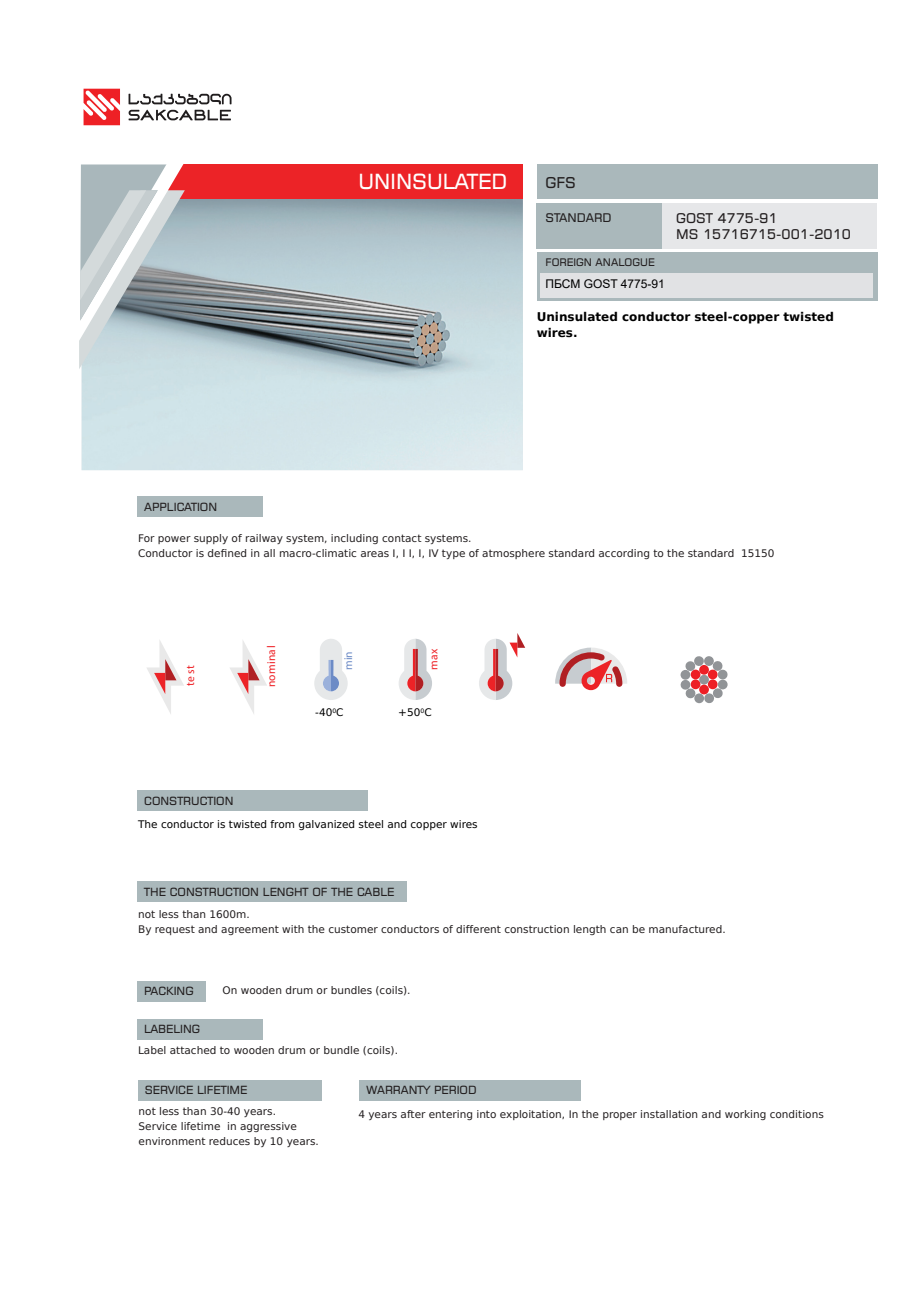
<style>
.page{position:relative;width:906px;height:1289px;background:#fff}
.page>*{position:absolute;margin:0;border:0;box-sizing:border-box;transform-origin:0 0}
.t1{font:21px "BPG Quadro Square Mtavruli";color:#fff}
.t2{font:15px "BPG Quadro Square Mtavruli";color:#231f20}
.t3{font:13.5px "BPG Quadro Square Mtavruli";color:#231f20}
.t4{font:700 12px/16.5px "DejaVu Sans";color:#000}
.t5{font:12px "Arial";color:#000}
.t6{font:12px "BPG Quadro Square Mtavruli";color:#231f20}
.t7{font:11.4px "BPG Quadro Square Mtavruli";color:#231f20}
.t8{font:11.4px "Myriad Pro";color:#ee2025}
.t9{font:11.4px "Myriad Pro";color:#6c8bc6}
.t10{font:10.5px "DejaVu Sans";color:#231f20}
.t11{font:10.5px "DejaVu Sans";color:#000}
.t12{font:10.5px "BPG Quadro Square Mtavruli";color:#231f20}
</style>
<div class="page">
<svg style="left:84px;top:89px;width:36px;height:36px"></svg>
<svg style="left:129px;top:94px;width:102px;height:10px"></svg>
<svg style="left:129px;top:110px;width:102px;height:10px"></svg>
<img style="left:82px;top:199px;width:441px;height:271px">
<div style="left:168px;top:164px;width:355px;height:35px;background:#ec2327"></div>
<svg style="left:79px;top:164px;width:121px;height:205px;background:#b9bec2"></svg>
<div style="left:536px;top:164px;width:341px;height:35px;background:#aab8bb"></div>
<div style="left:536px;top:203px;width:157px;height:45px;background:#aab8bb"></div>
<div style="left:662px;top:203px;width:215px;height:46px;background:#e6e7e9"></div>
<div style="left:536px;top:252px;width:341px;height:49px;background:#aab8bb"></div>
<div style="left:540px;top:273px;width:332px;height:24px;background:#e1e2e4"></div>
<div style="left:137px;top:496px;width:126px;height:20px;background:#aab8bb"></div>
<div style="left:137px;top:1019px;width:126px;height:20px;background:#aab8bb"></div>
<div style="left:138px;top:1079px;width:183px;height:21px;background:#aab8bb"></div>
<div style="left:359px;top:1079px;width:221px;height:21px;background:#aab8bb"></div>
<div style="left:137px;top:881px;width:270px;height:21px;background:#aab8bb"></div>
<div style="left:137px;top:980px;width:68px;height:21px;background:#aab8bb"></div>
<svg style="left:399px;top:638px;width:33px;height:62px"></svg>
<svg style="left:230px;top:640px;width:37px;height:74px"></svg>
<svg style="left:555px;top:647px;width:72px;height:43px"></svg>
<svg style="left:479px;top:633px;width:46px;height:67px"></svg>
<svg style="left:314px;top:639px;width:34px;height:61px"></svg>
<svg style="left:147px;top:640px;width:37px;height:74px"></svg>
<div style="left:137px;top:790px;width:230px;height:21px;background:#aab8bb"></div>
<svg style="left:708px;top:669px;width:9px;height:10px"></svg>
<div style="left:708px;top:679px;width:9px;height:10px;background:#ed1f25;border-radius:50%"></div>
<div style="left:690px;top:669px;width:10px;height:10px;background:#ed1f25;border-radius:50%"></div>
<div style="left:690px;top:679px;width:10px;height:10px;background:#ed1f25;border-radius:50%"></div>
<div style="left:699px;top:665px;width:10px;height:9px;background:#ed1f25;border-radius:50%"></div>
<div style="left:699px;top:674px;width:10px;height:10px;background:#919497;border-radius:50%"></div>
<svg style="left:699px;top:684px;width:10px;height:10px"></svg>
<div style="left:694px;top:693px;width:10px;height:10px;background:#919497;border-radius:50%"></div>
<svg style="left:703px;top:687px;width:20px;height:16px"></svg>
<div style="left:718px;top:679px;width:9px;height:10px;background:#919497;border-radius:50%"></div>
<svg style="left:712px;top:661px;width:16px;height:19px"></svg>
<div style="left:704px;top:656px;width:10px;height:10px;background:#919497;border-radius:50%"></div>
<svg style="left:685px;top:656px;width:19px;height:15px"></svg>
<div style="left:680px;top:670px;width:10px;height:9px;background:#919497;border-radius:50%"></div>
<svg style="left:680px;top:679px;width:16px;height:20px"></svg>
<p class="t7" style="left:144px;top:501px;width:74px">APPLICATION</p>
<p class="t1" style="left:358px;top:173px;width:150px">UNINSULATED</p>
<p class="t2" style="left:545px;top:176px;width:32px">GFS</p>
<p class="t6" style="left:545px;top:212px;width:67px">STANDARD</p>
<p class="t3" style="left:676px;top:212px;width:103px">GOST 4775-91</p>
<p class="t3" style="left:676px;top:228px;width:176px">MS 15716715-001-2010</p>
<p class="t12" style="left:545px;top:257px;width:111px">FOREIGN ANALOGUE</p>
<p class="t5" style="left:545px;top:275px;width:121px">ПБСМ GOST 4775-91</p>
<p class="t4" style="left:536px;top:308px;width:299px">Uninsulated conductor steel-copper twisted wires.</p>
<p class="t10" style="left:138px;top:532px;width:335px">For power supply of railway system, including contact systems.</p>
<p class="t10" style="left:138px;top:547px;width:638px">Conductor is defined in all macro-climatic areas I, I I, I, IV type of atmosphere standard according to the standard 15150</p>
<p class="t8" style="left:183px;top:685px;width:21px;rotate:-90deg">te st</p>
<p class="t8" style="left:264px;top:687px;width:43px;rotate:-90deg">nominal</p>
<p class="t7" style="left:144px;top:796px;width:91px">CONSTRUCTION</p>
<p class="t9" style="left:341px;top:669px;width:19px;rotate:-90deg">min</p>
<p class="t8" style="left:427px;top:669px;width:23px;rotate:-90deg">max</p>
<p class="t11" style="left:315px;top:706px;width:30px">-40<sup>0</sup>C</p>
<p class="t11" style="left:398px;top:706px;width:35px">+50<sup>0</sup>C</p>
<p class="t11" style="left:138px;top:818px;width:341px">The conductor is twisted from galvanized steel and copper wires</p>
<p class="t7" style="left:144px;top:887px;width:252px">THE CONSTRUCTION LENGHT OF THE CABLE</p>
<p class="t10" style="left:138px;top:908px;width:113px">not less than 1600m.</p>
<p class="t10" style="left:138px;top:923px;width:589px">By request and agreement with the customer conductors of different construction length can be manufactured.</p>
<p class="t7" style="left:144px;top:986px;width:51px">PACKING</p>
<p class="t7" style="left:144px;top:1024px;width:58px">LABELING</p>
<p class="t10" style="left:222px;top:984px;width:189px">On wooden drum or bundles (coils).</p>
<p class="t10" style="left:138px;top:1044px;width:261px">Label attached to wooden drum or bundle (coils).</p>
<p class="t7" style="left:145px;top:1085px;width:104px">SERVICE LIFETIME</p>
<p class="t7" style="left:366px;top:1085px;width:112px">WARRANTY PERIOD</p>
<p class="t10" style="left:139px;top:1105px;width:139px">not less than 30-40 years.</p>
<p class="t10" style="left:139px;top:1120px;width:160px">Service lifetime in aggressive</p>
<p class="t10" style="left:139px;top:1135px;width:182px">environment reduces by 10 years.</p>
<p class="t10" style="left:358px;top:1107px;width:467px">4 years after entering into exploitation, In the proper installation and working conditions</p>
</div>
